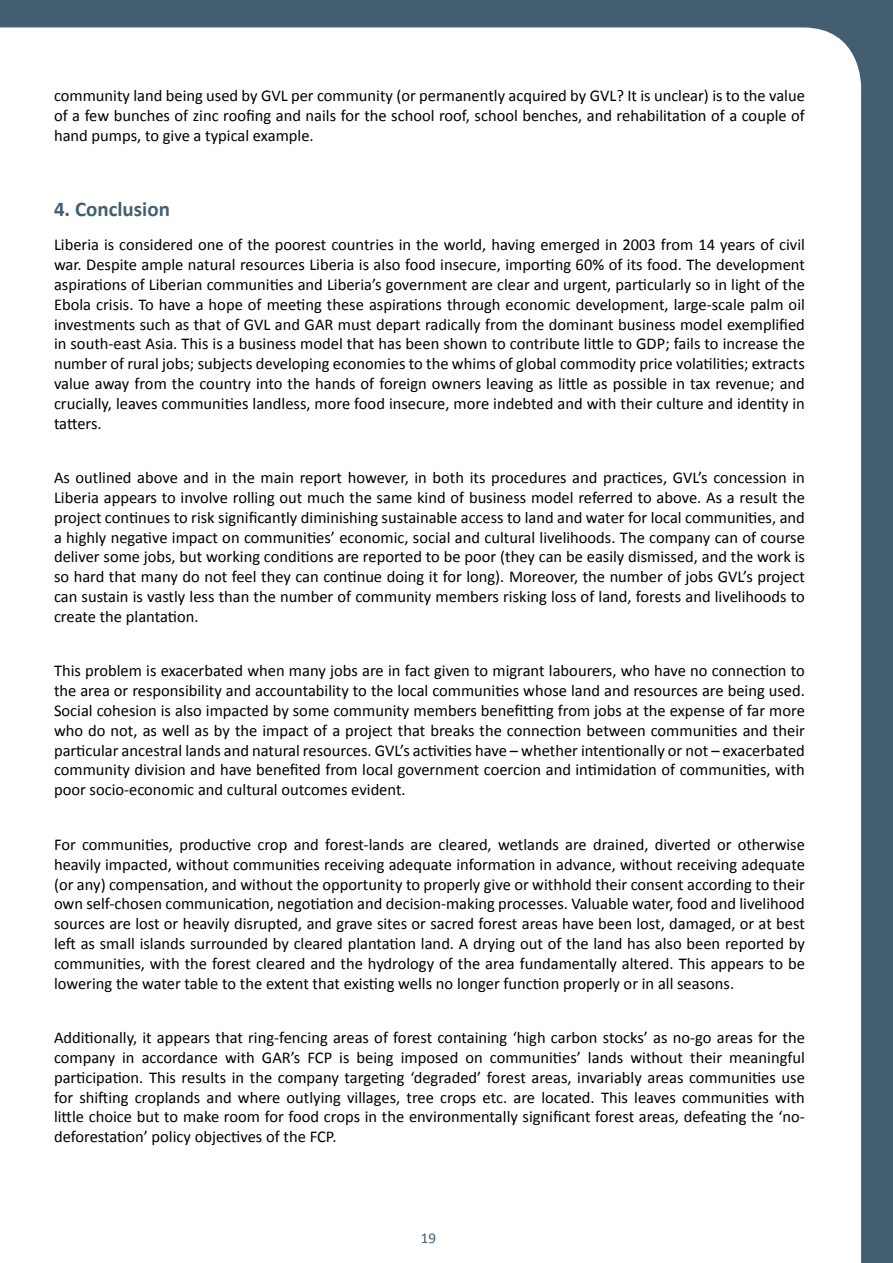
<style>
.page{position:relative;width:893px;height:1263px;background:#435e71}
.page>*{position:absolute;margin:0;border:0;box-sizing:border-box;transform-origin:0 0}
.t1{font:700 21px "Calibri";color:#435e71}
.t2{font:16.5px/19.8px "Calibri";color:#000;text-align:justify}
.t3{font:15px "Calibri";color:#435e71}
</style>
<div class="page">
<div style="left:0;top:27px;width:861px;height:1236px;background:#fff"></div>
<p class="t2" style="left:54px;top:86px;width:752px">community land being used by GVL per community (or permanently acquired by GVL? It is unclear) is to the value of a few bunches of zinc roofing and nails for the school roof, school benches, and rehabilitation of a couple of hand pumps, to give a typical example.</p>
<p class="t1" style="left:54px;top:195px;width:118px">4. Conclusion</p>
<p class="t2" style="left:54px;top:235px;width:752px">Liberia is considered one of the poorest countries in the world, having emerged in 2003 from 14 years of civil war. Despite ample natural resources Liberia is also food insecure, importing 60% of its food. The development aspirations of Liberian communities and Liberia’s government are clear and urgent, particularly so in light of the Ebola crisis. To have a hope of meeting these aspirations through economic development, large-scale palm oil investments such as that of GVL and GAR must depart radically from the dominant business model exemplified in south-east Asia. This is a business model that has been shown to contribute little to GDP; fails to increase the number of rural jobs; subjects developing economies to the whims of global commodity price volatilities; extracts value away from the country into the hands of foreign owners leaving as little as possible in tax revenue; and crucially, leaves communities landless, more food insecure, more indebted and with their culture and identity in tatters.</p>
<p class="t2" style="left:54px;top:468px;width:752px">As outlined above and in the main report however, in both its procedures and practices, GVL’s concession in Liberia appears to involve rolling out much the same kind of business model referred to above. As a result the project continues to risk significantly diminishing sustainable access to land and water for local communities, and a highly negative impact on communities’ economic, social and cultural livelihoods. The company can of course deliver some jobs, but working conditions are reported to be poor (they can be easily dismissed, and the work is so hard that many do not feel they can continue doing it for long). Moreover, the number of jobs GVL’s project can sustain is vastly less than the number of community members risking loss of land, forests and livelihoods to create the plantation.</p>
<p class="t2" style="left:54px;top:661px;width:752px">This problem is exacerbated when many jobs are in fact given to migrant labourers, who have no connection to the area or responsibility and accountability to the local communities whose land and resources are being used.<br>Social cohesion is also impacted by some community members benefitting from jobs at the expense of far more who do not, as well as by the impact of a project that breaks the connection between communities and their particular ancestral lands and natural resources. GVL’s activities have – whether intentionally or not – exacerbated community division and have benefited from local government coercion and intimidation of communities, with poor socio-economic and cultural outcomes evident.</p>
<p class="t2" style="left:54px;top:834px;width:752px">For communities, productive crop and forest-lands are cleared, wetlands are drained, diverted or otherwise heavily impacted, without communities receiving adequate information in advance, without receiving adequate (or any) compensation, and without the opportunity to properly give or withhold their consent according to their own self-chosen communication, negotiation and decision-making processes. Valuable water, food and livelihood sources are lost or heavily disrupted, and grave sites or sacred forest areas have been lost, damaged, or at best left as small islands surrounded by cleared plantation land. A drying out of the land has also been reported by communities, with the forest cleared and the hydrology of the area fundamentally altered. This appears to be lowering the water table to the extent that existing wells no longer function properly or in all seasons.</p>
<p class="t2" style="left:54px;top:1028px;width:752px">Additionally, it appears that ring-fencing areas of forest containing ‘high carbon stocks’ as no-go areas for the company in accordance with GAR’s FCP is being imposed on communities’ lands without their meaningful participation. This results in the company targeting ‘degraded’ forest areas, invariably areas communities use for shifting croplands and where outlying villages, tree crops etc. are located. This leaves communities with little choice but to make room for food crops in the environmentally significant forest areas, defeating the ‘no&shy;deforestation’ policy objectives of the FCP.</p>
<p class="t3" style="left:421px;top:1228px;width:17px">19</p>
</div>
